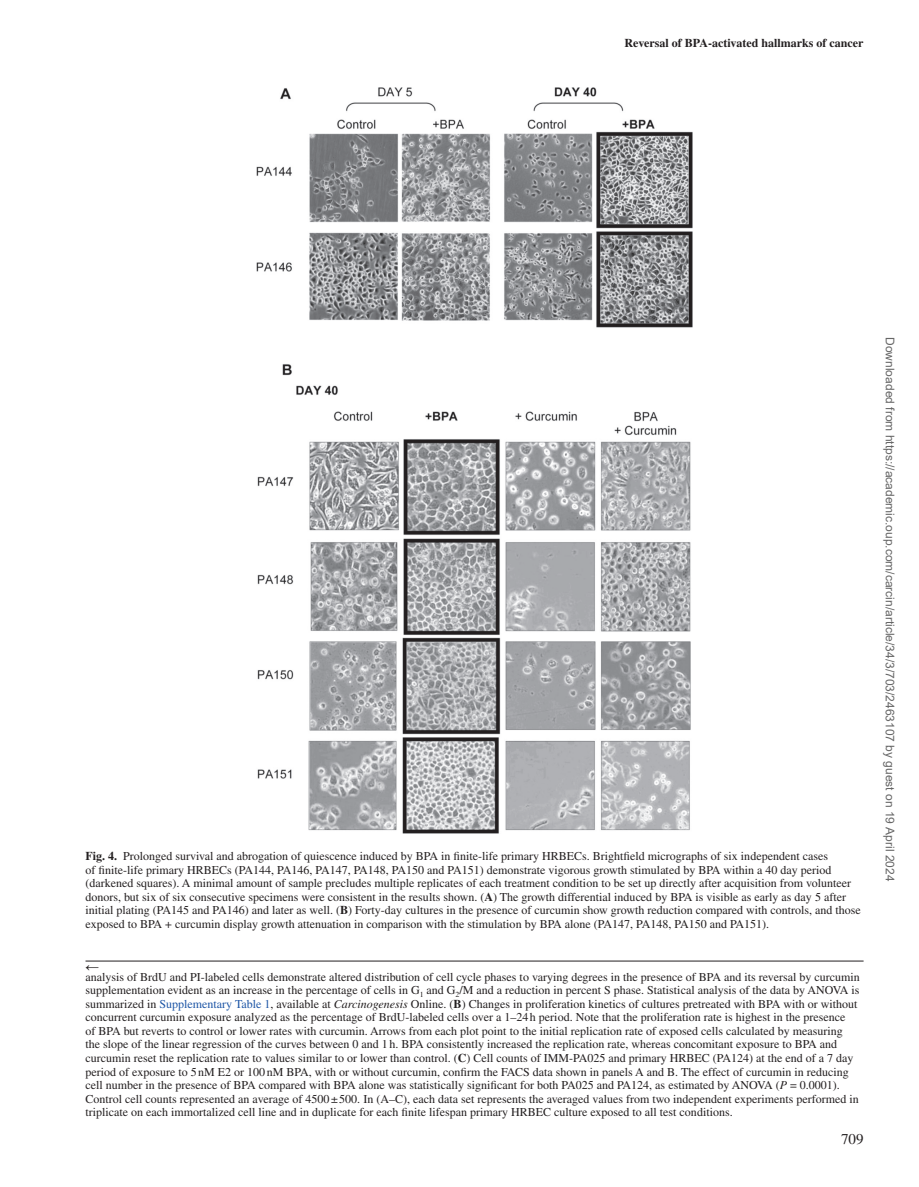
<style>
.page{position:relative;width:919px;height:1187px;background:#fff}
.page>*{position:absolute;margin:0;border:0;box-sizing:border-box;transform-origin:0 0}
.t1{font:15px "Times LT Std";color:#231f20}
.t2{font:13.5px "Gandhari Unicode";color:#231f20}
.t3{font:12px/13.5px "Times LT Std";color:#231f20}
.t4{font:12px "Arial";color:#666}
.t5{font:700 12px "Times LT Std";color:#231f20}
.s1{font-weight:700}
.s2{color:#1e56a6}
.s3{font-style:italic}
</style>
<div class="page">
<img style="left:256px;top:87px;width:436px;height:746px">
<hr style="left:85px;top:960px;width:778px;height:1px;background:#231f20">
<p class="t5" style="left:624px;top:36px;width:240px">Reversal of BPA-activated hallmarks of cancer</p>
<p class="t3" style="left:85px;top:849px;width:776px"><span class="s1">Fig. 4.</span> Prolonged survival and abrogation of quiescence induced by BPA in finite-life primary HRBECs. Brightfield micrographs of six independent cases<br>of finite-life primary HRBECs (PA144, PA146, PA147, PA148, PA150 and PA151) demonstrate vigorous growth stimulated by BPA within a 40 day period (darkened squares). A minimal amount of sample precludes multiple replicates of each treatment condition to be set up directly after acquisition from volunteer donors, but six of six consecutive specimens were consistent in the results shown. (<span class="s1">A</span>) The growth differential induced by BPA is visible as early as day 5 after initial plating (PA145 and PA146) and later as well. (<span class="s1">B</span>) Forty-day cultures in the presence of curcumin show growth reduction compared with controls, and those exposed to BPA + curcumin display growth attenuation in comparison with the stimulation by BPA alone (PA147, PA148, PA150 and PA151).</p>
<p class="t2" style="left:85px;top:957px;width:15px">←</p>
<p class="t3" style="left:85px;top:969px;width:775px">analysis of BrdU and PI-labeled cells demonstrate altered distribution of cell cycle phases to varying degrees in the presence of BPA and its reversal by curcumin supplementation evident as an increase in the percentage of cells in G<sub>1</sub> and G<sub>2</sub>/M and a reduction in percent S phase. Statistical analysis of the data by ANOVA is summarized in <span class="s2">Supplementary Table 1</span>, available at <span class="s3">Carcinogenesis</span> Online. (<span class="s1">B</span>) Changes in proliferation kinetics of cultures pretreated with BPA with or without concurrent curcumin exposure analyzed as the percentage of BrdU-labeled cells over a 1–24h period. Note that the proliferation rate is highest in the presence<br>of BPA but reverts to control or lower rates with curcumin. Arrows from each plot point to the initial replication rate of exposed cells calculated by measuring the slope of the linear regression of the curves between 0 and 1h. BPA consistently increased the replication rate, whereas concomitant exposure to BPA and curcumin reset the replication rate to values similar to or lower than control. (<span class="s1">C</span>) Cell counts of IMM-PA025 and primary HRBEC (PA124) at the end of a 7 day period of exposure to 5nM E2 or 100nM BPA, with or without curcumin, confirm the FACS data shown in panels A and B. The effect of curcumin in reducing cell number in the presence of BPA compared with BPA alone was statistically significant for both PA025 and PA124, as estimated by ANOVA (<span class="s3">P</span> = 0.0001).<br>Control cell counts represented an average of 4500±500. In (A–C), each data set represents the averaged values from two independent experiments performed in triplicate on each immortalized cell line and in duplicate for each finite lifespan primary HRBEC culture exposed to all test conditions.</p>
<p class="t1" style="left:840px;top:1130px;width:24px">709</p>
<p class="t4" style="left:894px;top:337px;width:545px;rotate:90deg">Downloaded from https://academic.oup.com/carcin/article/34/3/703/2463107 by guest on 19 April 2024</p>
</div>
